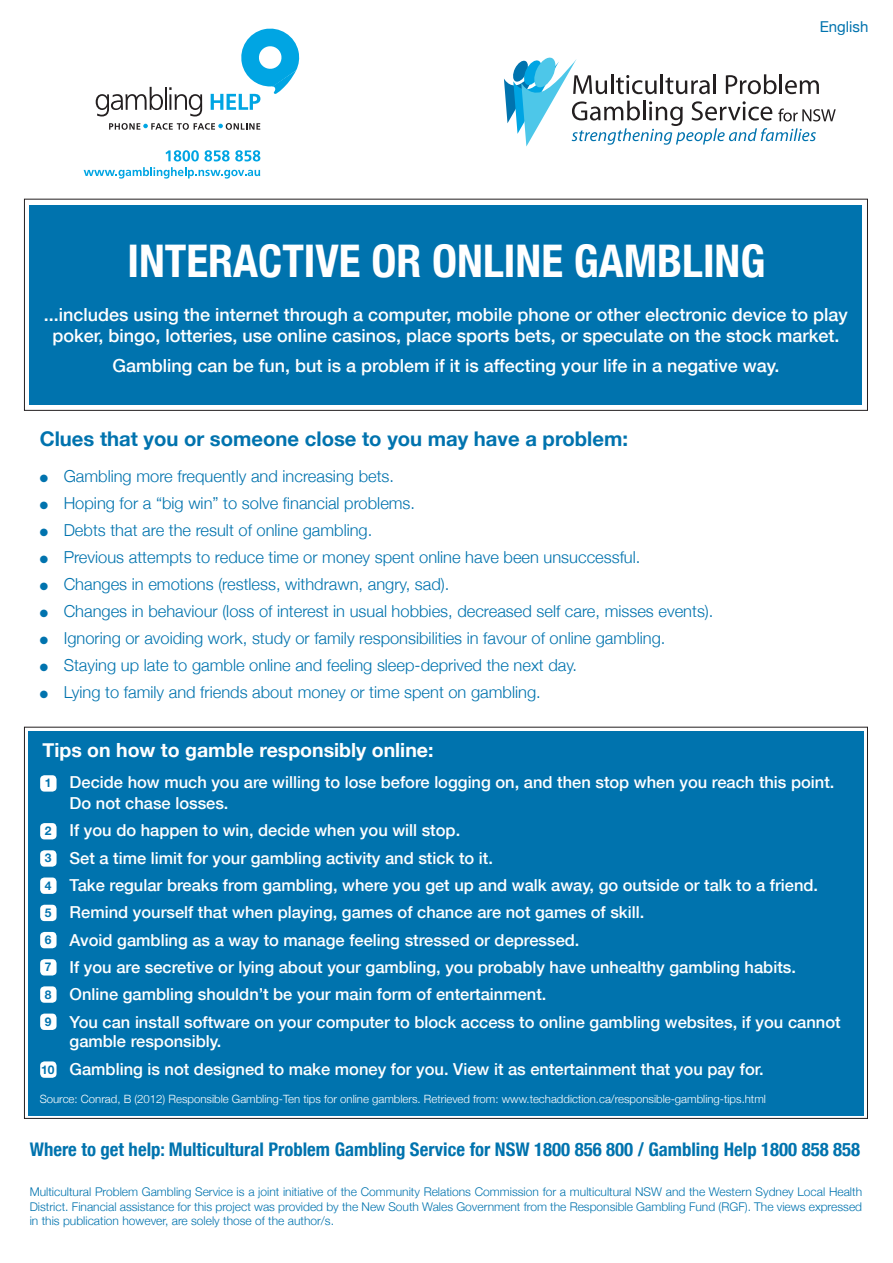
<style>
.page{position:relative;width:893px;height:1263px;background:#fff}
.page>*{position:absolute;margin:0;border:0;box-sizing:border-box;transform-origin:0 0}
.t1{font:700 condensed 45px "Helvetica Neue";color:#fff}
.t2{font:700 20.25px "Helvetica Neue";color:#0073ae}
.t3{font:700 19.5px "Helvetica Neue";color:#fff}
.t4{font:700 condensed 18.75px "Helvetica Neue";color:#0073ae}
.t5{font:500 18px/21.6px "Helvetica Neue";color:#fff;text-align:center}
.t6{font:500 16.5px/27.3px "Helvetica Neue";color:#fff}
.t7{font:300 16.5px "Helvetica Neue";color:#0073ae}
.t8{font:15px "Helvetica Neue";color:#0073ae}
.t9{font:300 12px/14.4px "Helvetica Neue";color:#0073ae;text-align:justify}
.t10{font:700 12px "Helvetica Neue";color:#0073ae}
.t11{font:300 11.4px "Helvetica Neue";color:#fff}
</style>
<div class="page">
<div style="left:30px;top:205px;width:832px;height:200px;background:#0073ae"></div>
<div style="left:24px;top:199px;width:844px;height:212px;border:1px solid #231f20"></div>
<svg style="left:504px;top:57px;width:332px;height:90px"></svg>
<div style="left:28px;top:730px;width:836px;height:385px;background:#0073ae"></div>
<div style="left:40px;top:775px;width:17px;height:17px;background:#fff;border-radius:4px"></div>
<div style="left:40px;top:823px;width:17px;height:16px;background:#fff;border-radius:4px"></div>
<div style="left:40px;top:850px;width:17px;height:17px;background:#fff;border-radius:4px"></div>
<div style="left:40px;top:877px;width:17px;height:17px;background:#fff;border-radius:4px"></div>
<div style="left:40px;top:905px;width:17px;height:16px;background:#fff;border-radius:4px"></div>
<div style="left:40px;top:932px;width:17px;height:16px;background:#fff;border-radius:4px"></div>
<div style="left:40px;top:959px;width:17px;height:16px;background:#fff;border-radius:4px"></div>
<div style="left:40px;top:986px;width:17px;height:17px;background:#fff;border-radius:4px"></div>
<div style="left:40px;top:1013px;width:17px;height:17px;background:#fff;border-radius:4px"></div>
<div style="left:40px;top:1061px;width:17px;height:17px;background:#fff;border-radius:4px"></div>
<svg style="left:96px;top:87px;width:67px;height:29px"></svg>
<hr style="left:165px;top:87px;width:2px;height:23px;background:#231f20">
<svg style="left:169px;top:87px;width:33px;height:29px"></svg>
<svg style="left:211px;top:29px;width:88px;height:81px"></svg>
<svg style="left:109px;top:123px;width:151px;height:7px"></svg>
<svg style="left:84px;top:167px;width:176px;height:12px"></svg>
<svg style="left:165px;top:150px;width:34px;height:11px"></svg>
<svg style="left:205px;top:150px;width:55px;height:11px"></svg>
<p class="t8" style="left:820px;top:18px;width:50px">English</p>
<h1 class="t1" style="left:127px;top:234px;width:639px">INTERACTIVE OR ONLINE GAMBLING</h1>
<p class="t5" style="left:44px;top:303px;width:805px">...includes using the internet through a computer, mobile phone or other electronic device to play poker, bingo, lotteries, use online casinos, place sports bets, or speculate on the stock market.</p>
<p class="t5" style="left:112px;top:355px;width:668px">Gambling can be fun, but is a problem if it is affecting your life in a negative way.</p>
<p class="t2" style="left:40px;top:426px;width:590px">Clues that you or someone close to you may have a problem:</p>
<p class="t7" style="left:40px;top:466px;width:356px">● Gambling more frequently and increasing bets.</p>
<p class="t7" style="left:40px;top:493px;width:377px">● Hoping for a “big win” to solve financial problems.</p>
<p class="t7" style="left:40px;top:520px;width:334px">● Debts that are the result of online gambling.</p>
<p class="t7" style="left:40px;top:547px;width:602px">● Previous attempts to reduce time or money spent online have been unsuccessful.</p>
<p class="t7" style="left:40px;top:574px;width:411px">● Changes in emotions (restless, withdrawn, angry, sad).</p>
<p class="t7" style="left:40px;top:601px;width:675px">● Changes in behaviour (loss of interest in usual hobbies, decreased self care, misses events).</p>
<p class="t7" style="left:40px;top:628px;width:627px">● Ignoring or avoiding work, study or family responsibilities in favour of online gambling.</p>
<p class="t7" style="left:40px;top:655px;width:539px">● Staying up late to gamble online and feeling sleep-deprived the next day.</p>
<p class="t7" style="left:40px;top:682px;width:503px">● Lying to family and friends about money or time spent on gambling.</p>
<p class="t3" style="left:43px;top:738px;width:392px">Tips on how to gamble responsibly online:</p>
<p class="t6" style="left:70px;top:771px;width:766px;line-height:21.6px">Decide how much you are willing to lose before logging on, and then stop when you reach this point.<br>Do not chase losses.</p>
<p class="t6" style="left:70px;top:817px;width:772px">If you do happen to win, decide when you will stop.<br>Set a time limit for your gambling activity and stick to it.<br>Take regular breaks from gambling, where you get up and walk away, go outside or talk to a friend.<br>Remind yourself that when playing, games of chance are not games of skill.<br>Avoid gambling as a way to manage feeling stressed or depressed.<br>If you are secretive or lying about your gambling, you probably have unhealthy gambling habits.<br>Online gambling shouldn’t be your main form of entertainment.<br>You can install software on your computer to block access to online gambling websites, if you cannot</p>
<p class="t6" style="left:70px;top:1028px;width:696px">gamble responsibly.<br>Gambling is not designed to make money for you. View it as entertainment that you pay for.</p>
<p class="t10" style="left:45px;top:776px;width:8px">1</p>
<p class="t10" style="left:45px;top:823px;width:8px">2</p>
<p class="t10" style="left:45px;top:851px;width:8px">3</p>
<p class="t10" style="left:45px;top:878px;width:8px">4</p>
<p class="t10" style="left:45px;top:905px;width:8px">5</p>
<p class="t10" style="left:45px;top:932px;width:8px">6</p>
<p class="t10" style="left:45px;top:959px;width:8px">7</p>
<p class="t10" style="left:45px;top:987px;width:8px">8</p>
<p class="t10" style="left:45px;top:1014px;width:8px">9</p>
<p class="t10" style="left:41px;top:1062px;width:15px">10</p>
<p class="t11" style="left:40px;top:1092px;width:728px">Source: Conrad, B (2012) Responsible Gambling-Ten tips for online gamblers. Retrieved from: www.techaddiction.ca/responsible-gambling-tips.html</p>
<p class="t4" style="left:30px;top:1137px;width:832px">Where to get help: Multicultural Problem Gambling Service for NSW 1800 856 800 / Gambling Help 1800 858 858</p>
<p class="t9" style="left:30px;top:1185px;width:834px">Multicultural Problem Gambling Service is a joint initiative of the Community Relations Commission for a multicultural NSW and the Western Sydney Local Health District. Financial assistance for this project was provided by the New South Wales Government from the Responsible Gambling Fund (RGF). The views expressed in this publication however, are solely those of the author/s.</p>
</div>
